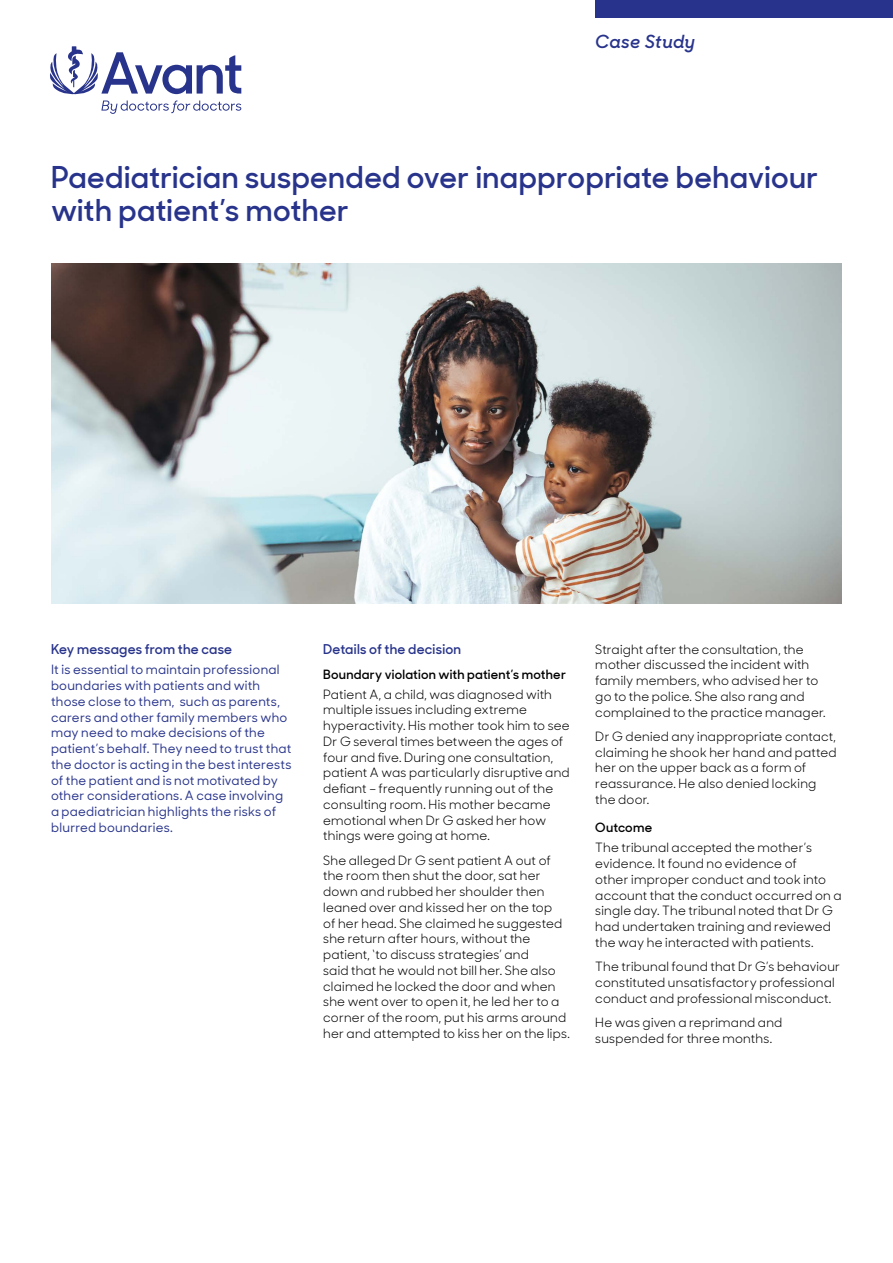
<style>
.page{position:relative;width:893px;height:1263px;background:#fff}
.page>*{position:absolute;margin:0;border:0;box-sizing:border-box;transform-origin:0 0}
.t1{font:600 30px/33px "Sharp Sans Display No 1";letter-spacing:.015em;color:#28348b}
.t2{font:italic 600 18px "Sharp Sans Display No 1";letter-spacing:.03em;color:#28348b}
.t3{font:600 13.5px "Sharp Sans Display No 1";letter-spacing:.02em;color:#28348b}
.t4{font:12.75px/15.8px "Sharp Sans Display No 1";letter-spacing:.02em;color:#000}
.t5{font:500 12.75px/15.8px "Sharp Sans Display No 1";letter-spacing:.02em;color:#28348b}
.t6{font:600 12.75px "Sharp Sans Display No 1";letter-spacing:.02em;color:#000}
</style>
<div class="page">
<div style="left:595px;top:0;width:298px;height:17px;background:#28348b"></div>
<img style="left:51px;top:264px;width:791px;height:340px">
<svg style="left:50px;top:46px;width:191px;height:49px"></svg>
<svg style="left:101px;top:101px;width:140px;height:13px"></svg>
<h2 class="t2" style="left:595px;top:26px;width:101px">Case Study</h2>
<h1 class="t1" style="left:51px;top:159px;width:769px">Paediatrician suspended over inappropriate behaviour with patient’s mother</h1>
<p class="t3" style="left:51px;top:639px;width:183px">Key messages from the case</p>
<p class="t5" style="left:51px;top:661px;width:242px">It is essential to maintain professional boundaries with patients and with those close to them, such as parents, carers and other family members who may need to make decisions of the patient’s behalf. They need to trust that the doctor is acting in the best interests of the patient and is not motivated by other considerations. A case involving a paediatrician highlights the risks of blurred boundaries.</p>
<p class="t3" style="left:323px;top:639px;width:140px">Details of the decision</p>
<p class="t6" style="left:323px;top:664px;width:244px">Boundary violation with patient’s mother</p>
<p class="t4" style="left:323px;top:685px;width:248px">Patient A, a child, was diagnosed with multiple issues including extreme hyperactivity. His mother took him to see Dr G several times between the ages of four and five. During one consultation, patient A was particularly disruptive and defiant – frequently running out of the consulting room. His mother became emotional when Dr G asked her how things were going at home.</p>
<p class="t4" style="left:323px;top:851px;width:248px">She alleged Dr G sent patient A out of the room then shut the door, sat her down and rubbed her shoulder then leaned over and kissed her on the top<br>of her head. She claimed he suggested she return after hours, without the patient, ‘to discuss strategies’ and<br>said that he would not bill her. She also claimed he locked the door and when she went over to open it, he led her to a corner of the room, put his arms around her and attempted to kiss her on the lips.</p>
<p class="t4" style="left:595px;top:640px;width:232px">Straight after the consultation, the mother discussed the incident with family members, who advised her to go to the police. She also rang and complained to the practice manager.</p>
<p class="t4" style="left:595px;top:727px;width:243px">Dr G denied any inappropriate contact, claiming he shook her hand and patted her on the upper back as a form of reassurance. He also denied locking the door.</p>
<p class="t6" style="left:595px;top:818px;width:58px">Outcome</p>
<p class="t4" style="left:595px;top:839px;width:248px">The tribunal accepted the mother’s evidence. It found no evidence of<br>other improper conduct and took into account that the conduct occurred on a single day. The tribunal noted that Dr G had undertaken training and reviewed the way he interacted with patients.</p>
<p class="t4" style="left:595px;top:957px;width:246px">The tribunal found that Dr G’s behaviour constituted unsatisfactory professional conduct and professional misconduct.</p>
<p class="t4" style="left:595px;top:1013px;width:189px">He was given a reprimand and suspended for three months.</p>
</div>
